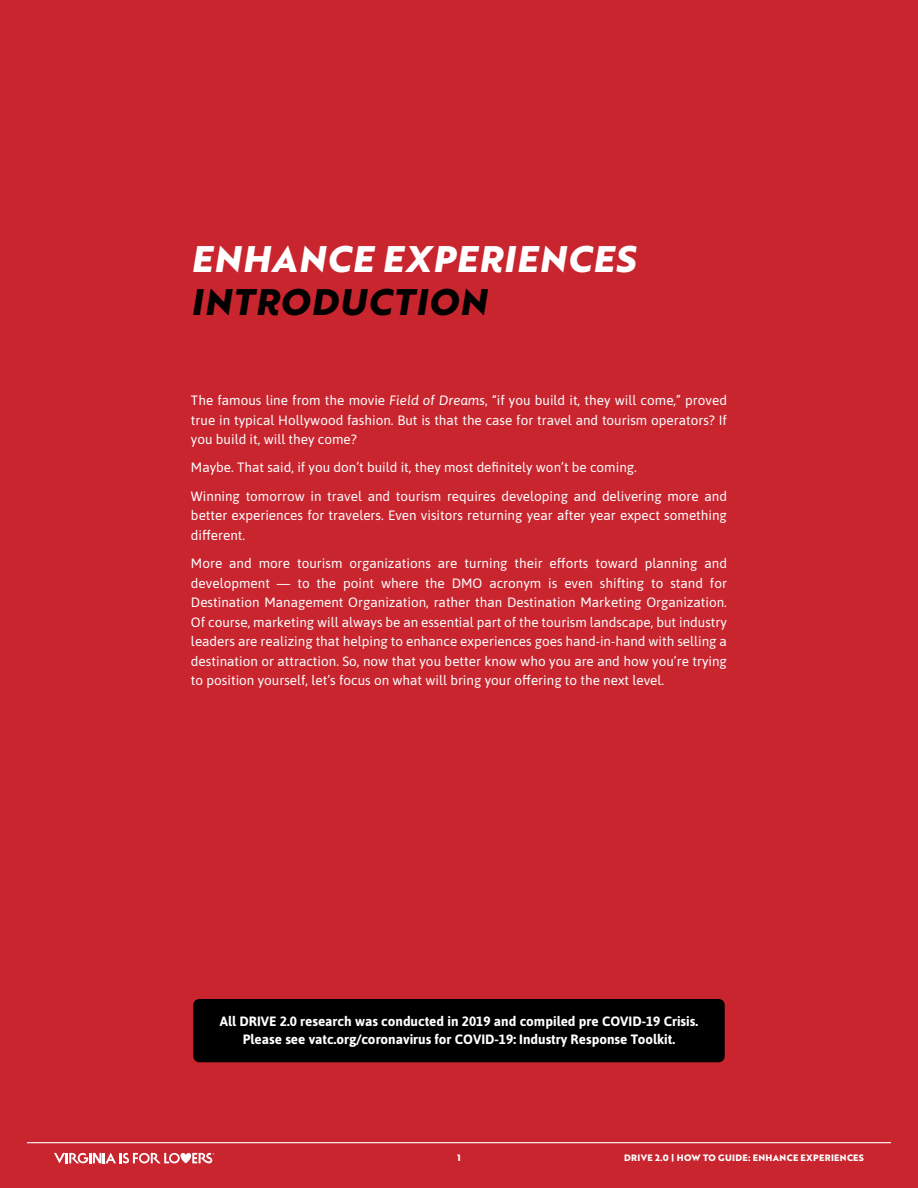
<style>
.page{position:relative;width:918px;height:1188px;background:#c9252f}
.page>*{position:absolute;margin:0;border:0;box-sizing:border-box;transform-origin:0 0}
.t1{font:36px "Brother 1816 Extra Bold Italic";letter-spacing:.04em;color:#fff}
.t2{font:36px "Brother 1816 Extra Bold Italic";letter-spacing:.04em;color:#000}
.t3{font:13.5px/19.5px "Asap";color:#fff;text-align:justify}
.t4{font:700 13.5px/18px "Asap";color:#fff;text-align:center}
.t5{font:700 9px "Brother 1816 Extra";letter-spacing:.04em;color:#fff}
.s1{font-style:italic}
</style>
<div class="page">
<div style="left:193px;top:999px;width:532px;height:63px;background:#000;border-radius:6px"></div>
<hr style="left:27px;top:1142px;width:864px;height:1px;background:#fff">
<svg style="left:54px;top:1152px;width:160px;height:12px"></svg>
<h1 class="t1" style="left:191px;top:231px;width:446px">ENHANCE EXPERIENCES</h1>
<h1 class="t2" style="left:191px;top:274px;width:297px">INTRODUCTION</h1>
<p class="t3" style="left:191px;top:390px;width:538px">The famous line from the movie <span class="s1">Field of Dreams</span>, “if you build it, they will come,” proved true in typical Hollywood fashion. But is that the case for travel and tourism operators? If you build it, will they come?</p>
<p class="t3" style="left:191px;top:453px;width:538px;line-height:28.5px">Maybe. That said, if you don’t build it, they most definitely won’t be coming.<br>Winning tomorrow in travel and tourism requires developing and delivering more and</p>
<p class="t3" style="left:191px;top:505px;width:538px">better experiences for travelers. Even visitors returning year after year expect something different.</p>
<p class="t3" style="left:191px;top:553px;width:538px">More and more tourism organizations are turning their efforts toward planning and development — to the point where the DMO acronym is even shifting to stand for Destination Management Organization, rather than Destination Marketing Organization.<br>Of course, marketing will always be an essential part of the tourism landscape, but industry leaders are realizing that helping to enhance experiences goes hand-in-hand with selling a destination or attraction. So, now that you better know who you are and how you’re trying to position yourself, let’s focus on what will bring your offering to the next level.</p>
<p class="t4" style="left:220px;top:1012px;width:480px">All DRIVE 2.0 research was conducted in 2019 and compiled pre COVID-19 Crisis.<br>Please see vatc.org/coronavirus for COVID-19: Industry Response Toolkit.</p>
<p class="t5" style="left:457px;top:1151px;width:5px">1</p>
<p class="t5" style="left:624px;top:1151px;width:241px">DRIVE 2.0 | HOW TO GUIDE: ENHANCE EXPERIENCES</p>
</div>
